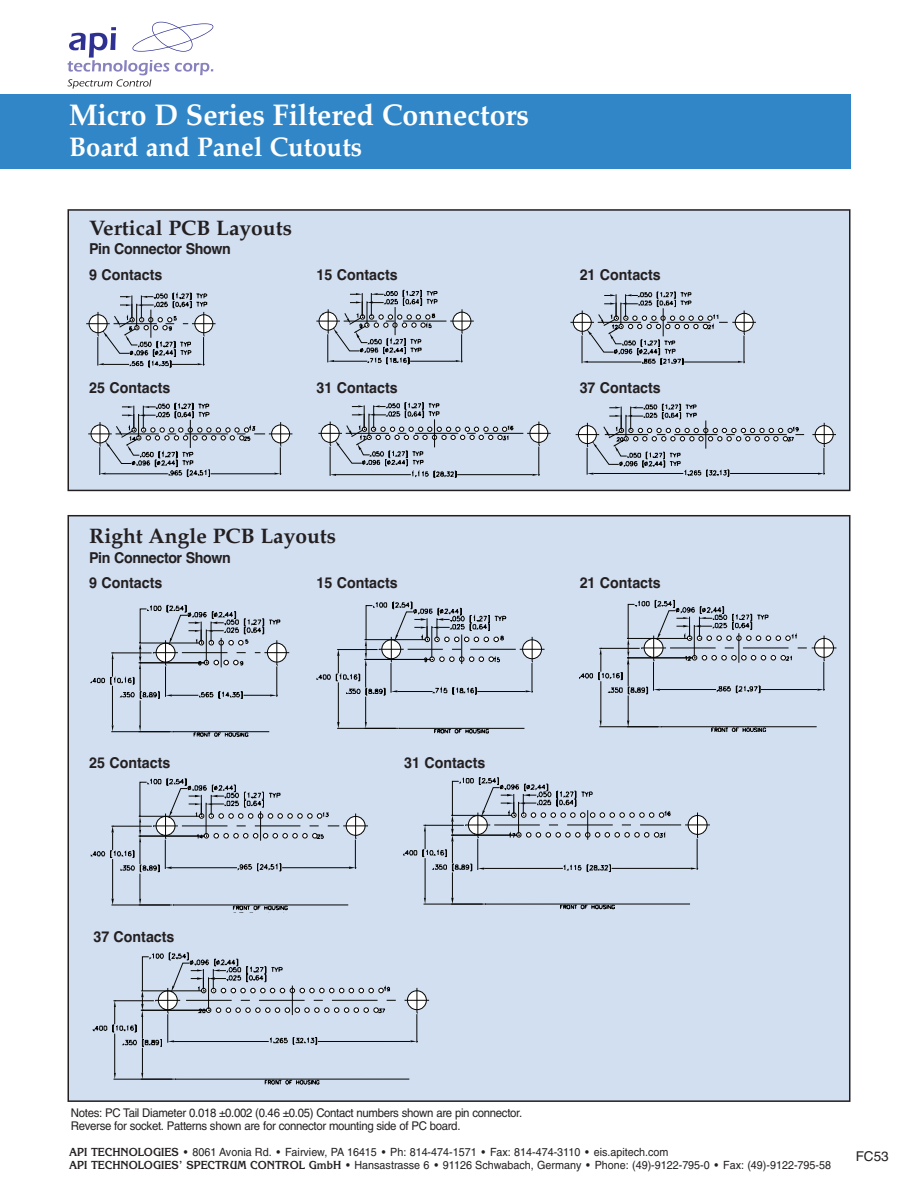
<style>
.page{position:relative;width:918px;height:1188px;background:#fff}
.page>*{position:absolute;margin:0;border:0;box-sizing:border-box;transform-origin:0 0}
.t1{font:700 30px "Palatino";color:#fff;scale:.95 1}
.t2{font:700 27px "Palatino";color:#fff;scale:.95 1}
.t3{font:700 21px "Palatino";color:#231f20}
.t4{font:700 15px "Helvetica";color:#231f20;scale:.95 1}
.t5{font:700 15px "Helvetica";letter-spacing:-.03em;color:#231f20;scale:.95 1}
.t6{font:13.5px "Helvetica";color:#231f20}
.t7{font:12px/13.5px "Helvetica";letter-spacing:-.03em;color:#231f20;scale:.95 1}
.t8{font:11.4px/12.8px "Helvetica";color:#231f20;scale:.95 1}
.s1{font-family:"Korinna";font-weight:700}
</style>
<div class="page">
<svg style="left:68px;top:22px;width:145px;height:67px"></svg>
<div style="left:0;top:94px;width:850px;height:75px;background:#3086c7"></div>
<div style="left:68px;top:210px;width:782px;height:280px;background:#d2dff1"></div>
<div style="left:68px;top:209px;width:783px;height:282px;border:2px solid #231f20"></div>
<svg style="left:86px;top:292px;width:130px;height:76px"></svg>
<div style="left:68px;top:516px;width:782px;height:585px;background:#d2dff1"></div>
<svg style="left:316px;top:289px;width:158px;height:76px"></svg>
<svg style="left:570px;top:291px;width:186px;height:74px"></svg>
<svg style="left:67px;top:402px;width:226px;height:76px"></svg>
<svg style="left:318px;top:402px;width:233px;height:76px"></svg>
<svg style="left:575px;top:403px;width:261px;height:74px"></svg>
<svg style="left:67px;top:605px;width:223px;height:133px"></svg>
<svg style="left:316px;top:601px;width:229px;height:133px"></svg>
<svg style="left:579px;top:599px;width:258px;height:133px"></svg>
<svg style="left:90px;top:778px;width:278px;height:135px"></svg>
<svg style="left:403px;top:777px;width:307px;height:133px"></svg>
<svg style="left:92px;top:952px;width:337px;height:133px"></svg>
<h1 class="t1" style="left:69px;top:103px;width:486px">Micro D Series Filtered Connectors</h1>
<h2 class="t2" style="left:69px;top:137px;width:310px">Board and Panel Cutouts</h2>
<h3 class="t3" style="left:89px;top:220px;width:204px">Vertical PCB Layouts</h3>
<h3 class="t5" style="left:89px;top:240px;width:151px">Pin Connector Shown</h3>
<h3 class="t4" style="left:89px;top:266px;width:79px">9 Contacts</h3>
<h3 class="t4" style="left:317px;top:266px;width:87px">15 Contacts</h3>
<h3 class="t4" style="left:580px;top:266px;width:87px">21 Contacts</h3>
<h3 class="t4" style="left:89px;top:379px;width:87px">25 Contacts</h3>
<h3 class="t4" style="left:317px;top:379px;width:87px">31 Contacts</h3>
<h3 class="t4" style="left:580px;top:379px;width:87px">37 Contacts</h3>
<h3 class="t3" style="left:89px;top:528px;width:249px">Right Angle PCB Layouts</h3>
<h3 class="t5" style="left:89px;top:549px;width:151px">Pin Connector Shown</h3>
<h3 class="t4" style="left:89px;top:574px;width:79px">9 Contacts</h3>
<h3 class="t4" style="left:317px;top:574px;width:87px">15 Contacts</h3>
<h3 class="t4" style="left:580px;top:574px;width:87px">21 Contacts</h3>
<h3 class="t4" style="left:89px;top:754px;width:87px">25 Contacts</h3>
<h3 class="t4" style="left:404px;top:754px;width:87px">31 Contacts</h3>
<h3 class="t4" style="left:93px;top:928px;width:87px">37 Contacts</h3>
<p class="t7" style="left:71px;top:1107px;width:477px">Notes: PC Tail Diameter 0.018 ±0.002 (0.46 ±0.05) Contact numbers shown are pin connector.<br>Reverse for socket. Patterns shown are for connector mounting side of PC board.</p>
<p class="t8" style="left:69px;top:1147px;width:804px"><span class="s1">API TECHNOLOGIES</span> • 8061 Avonia Rd. • Fairview, PA 16415 • Ph: 814-474-1571 • Fax: 814-474-3110 • eis.apitech.com<br><span class="s1">API TECHNOLOGIES’ SPECTRUM CONTROL GmbH</span> • Hansastrasse 6 • 91126 Schwabach, Germany • Phone: (49)-9122-795-0 • Fax: (49)-9122-795-58</p>
<p class="t6" style="left:856px;top:1151px;width:35px">FC53</p>
</div>
